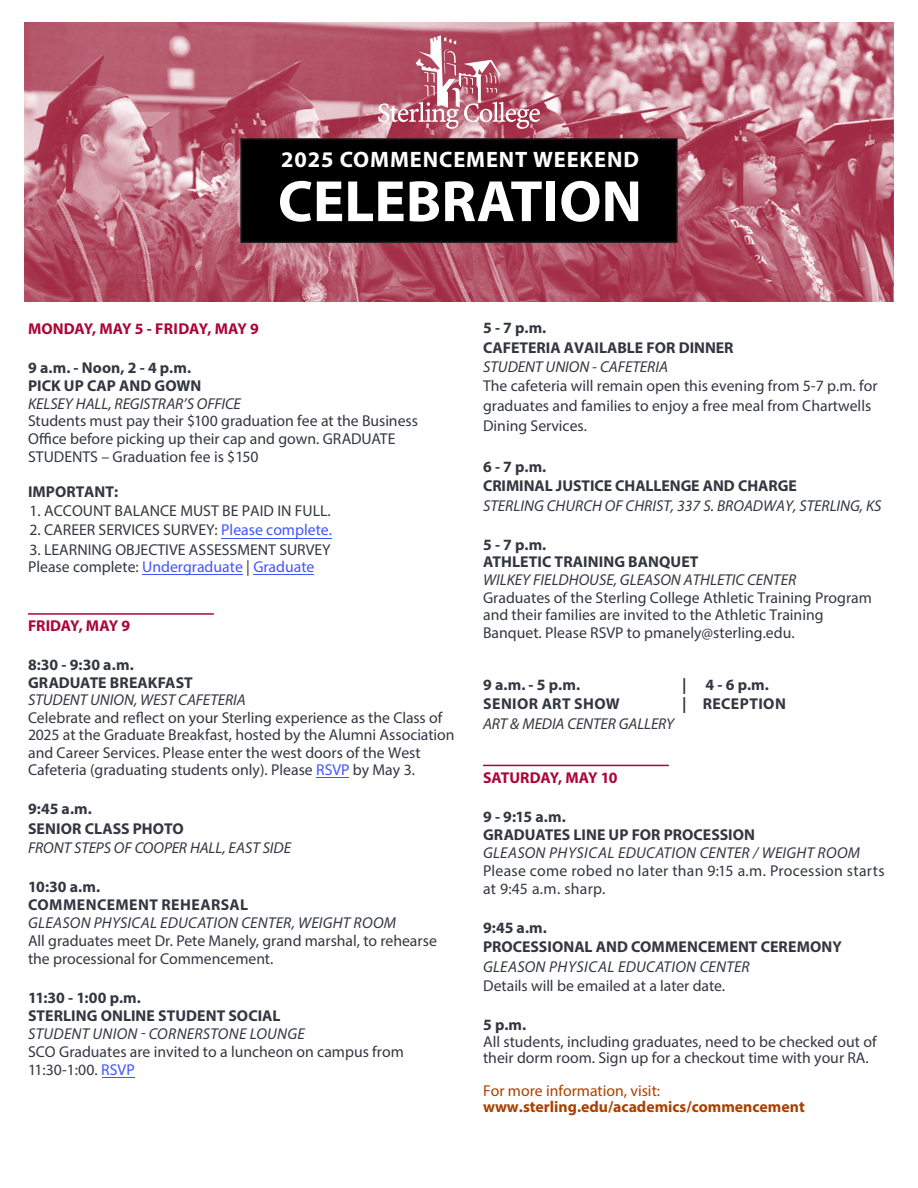
<style>
.page{position:relative;width:918px;height:1188px;background:#fff}
.page>*{position:absolute;margin:0;border:0;box-sizing:border-box;transform-origin:0 0}
.t1{font:700 58.8px "Myriad Pro";color:#fff}
.t2{font:700 22.35px "Myriad Pro";letter-spacing:.04em;color:#fff}
.t3{font:15.75px/18px "Myriad Pro";color:#333741}
.t4{font:italic 15.75px/19.5px "Myriad Pro";color:#333741}
.t5{font:700 15.75px/19.5px "Myriad Pro";letter-spacing:.005em;color:#333741}
.t6{font:700 15.75px/16.5px "Myriad Pro";color:#aa4000}
.t7{font:700 15.75px "Myriad Pro";letter-spacing:-.005em;color:#ab0635}
.t8{font:700 15.75px "Myriad Pro";letter-spacing:.025em;color:#333741}
.s1{font-weight:700}
.s2{font-style:italic}
.s3{color:#4055ff}
.s4{font-weight:700;font-style:normal}
.s5{font-weight:400;font-style:italic}
.s6{font-weight:400}
</style>
<div class="page">
<img style="left:25px;top:23px;width:868px;height:279px">
<div style="left:241px;top:139px;width:436px;height:103px;background:#000"></div>
<div style="left:240px;top:138px;width:438px;height:105px;border:1px solid #231f20"></div>
<svg style="left:378px;top:35px;width:162px;height:94px;background:#bf6e7f"></svg>
<hr style="left:28px;top:613px;width:186px;height:2px;background:#ab0635">
<hr style="left:483px;top:765px;width:186px;height:1px;background:#ab0635">
<hr style="left:317px;top:777px;width:32px;height:1px;background:#4055ff">
<hr style="left:102px;top:1077px;width:32px;height:1px;background:#4055ff">
<hr style="left:222px;top:538px;width:110px;height:1px;background:#4055ff">
<hr style="left:143px;top:574px;width:100px;height:1px;background:#4055ff">
<hr style="left:254px;top:574px;width:60px;height:1px;background:#4055ff">
<p class="t2" style="left:281px;top:145px;width:359px">2025 COMMENCEMENT WEEKEND</p>
<p class="t1" style="left:278px;top:163px;width:366px">CELEBRATION</p>
<p class="t7" style="left:28px;top:319px;width:232px">MONDAY, MAY 5 - FRIDAY, MAY 9</p>
<p class="t3" style="left:28px;top:359px;width:391px"><span class="s1">9 a.m. - Noon, 2 - 4 p.m.<br>PICK UP CAP AND GOWN<br></span><span class="s2">KELSEY HALL, REGISTRAR’S OFFICE<br></span>Students must pay their $100 graduation fee at the Business Office before picking up their cap and gown. GRADUATE STUDENTS – Graduation fee is $150</p>
<p class="t5" style="left:28px;top:481px;width:92px">IMPORTANT:</p>
<p class="t3" style="left:30px;top:501px;width:303px">1. ACCOUNT BALANCE MUST BE PAID IN FULL.</p>
<p class="t3" style="left:30px;top:521px;width:304px">2. CAREER SERVICES SURVEY: <span class="s3">Please complete.</span></p>
<p class="t3" style="left:28px;top:541px;width:304px;line-height:17.2px">3. LEARNING OBJECTIVE ASSESSMENT SURVEY<br>Please complete: <span class="s3">Undergraduate</span> | <span class="s3">Graduate</span></p>
<p class="t7" style="left:28px;top:616px;width:104px">FRIDAY, MAY 9</p>
<p class="t3" style="left:28px;top:656px;width:428px;line-height:17.5px"><span class="s1">8:30 - 9:30 a.m.<br>GRADUATE BREAKFAST<br></span><span class="s2">STUDENT UNION, WEST CAFETERIA<br></span>Celebrate and reflect on your Sterling experience as the Class of 2025 at the Graduate Breakfast, hosted by the Alumni Association and Career Services. Please enter the west doors of the West Cafeteria (graduating students only). Please <span class="s3">RSVP</span> by May 3.</p>
<p class="t4" style="left:28px;top:799px;width:265px"><span class="s4">9:45 a.m.<br>SENIOR CLASS PHOTO<br></span>FRONT STEPS OF COOPER HALL, EAST SIDE</p>
<p class="t3" style="left:28px;top:878px;width:410px"><span class="s1">10:30 a.m.<br>COMMENCEMENT REHEARSAL<br></span><span class="s2">GLEASON PHYSICAL EDUCATION CENTER, WEIGHT ROOM<br></span>All graduates meet Dr. Pete Manely, grand marshal, to rehearse the processional for Commencement.</p>
<p class="t3" style="left:28px;top:989px;width:377px"><span class="s1">11:30 - 1:00 p.m.<br>STERLING ONLINE STUDENT SOCIAL<br></span><span class="s2">STUDENT UNION - CORNERSTONE LOUNGE<br></span>SCO Graduates are invited to a luncheon on campus from<br>11:30-1:00. <span class="s3">RSVP</span></p>
<p class="t3" style="left:483px;top:318px;width:396px;line-height:19.4px"><span class="s1">5 - 7 p.m.<br>CAFETERIA AVAILABLE FOR DINNER<br></span><span class="s2">STUDENT UNION - CAFETERIA<br></span>The cafeteria will remain open this evening from 5-7 p.m. for graduates and families to enjoy a free meal from Chartwells Dining Services.</p>
<p class="t4" style="left:483px;top:456px;width:400px"><span class="s4">6 - 7 p.m.<br>CRIMINAL JUSTICE CHALLENGE AND CHARGE<br></span>STERLING CHURCH OF CHRIST, 337 S. BROADWAY, STERLING, KS</p>
<p class="t3" style="left:483px;top:535px;width:390px"><span class="s1">5 - 7 p.m.<br>ATHLETIC TRAINING BANQUET<br></span><span class="s2">WILKEY FIELDHOUSE, GLEASON ATHLETIC CENTER<br></span>Graduates of the Sterling College Athletic Training Program and their families are invited to the Athletic Training Banquet. Please RSVP to pmanely@sterling.edu.</p>
<p class="t5" style="left:483px;top:674px;width:99px">9 a.m. - 5 p.m.</p>
<p class="t5" style="left:682px;top:674px;width:89px">| 4 - 6 p.m.</p>
<p class="t8" style="left:483px;top:694px;width:138px">SENIOR ART SHOW</p>
<p class="t8" style="left:682px;top:694px;width:105px">| RECEPTION</p>
<p class="t4" style="left:483px;top:713px;width:193px">ART &amp; MEDIA CENTER GALLERY</p>
<p class="t7" style="left:483px;top:767px;width:136px">SATURDAY, MAY 10</p>
<p class="t3" style="left:483px;top:807px;width:403px"><span class="s1">9 - 9:15 a.m.<br>GRADUATES LINE UP FOR PROCESSION<br></span><span class="s2">GLEASON PHYSICAL EDUCATION CENTER / WEIGHT ROOM </span>Please come robed no later than 9:15 a.m. Procession starts at 9:45 a.m. sharp.</p>
<p class="t5" style="left:483px;top:917px;width:360px">9:45 a.m.<br>PROCESSIONAL AND COMMENCEMENT CEREMONY<br><span class="s5">GLEASON PHYSICAL EDUCATION CENTER<br></span><span class="s6">Details will be emailed at a later date.</span></p>
<p class="t3" style="left:483px;top:1016px;width:395px;line-height:16.5px"><span class="s1">5 p.m.<br></span>All students, including graduates, need to be checked out of their dorm room. Sign up for a checkout time with your RA.</p>
<p class="t6" style="left:483px;top:1082px;width:323px"><span class="s6">For more information, visit: </span>www.sterling.edu/academics/commencement</p>
</div>
